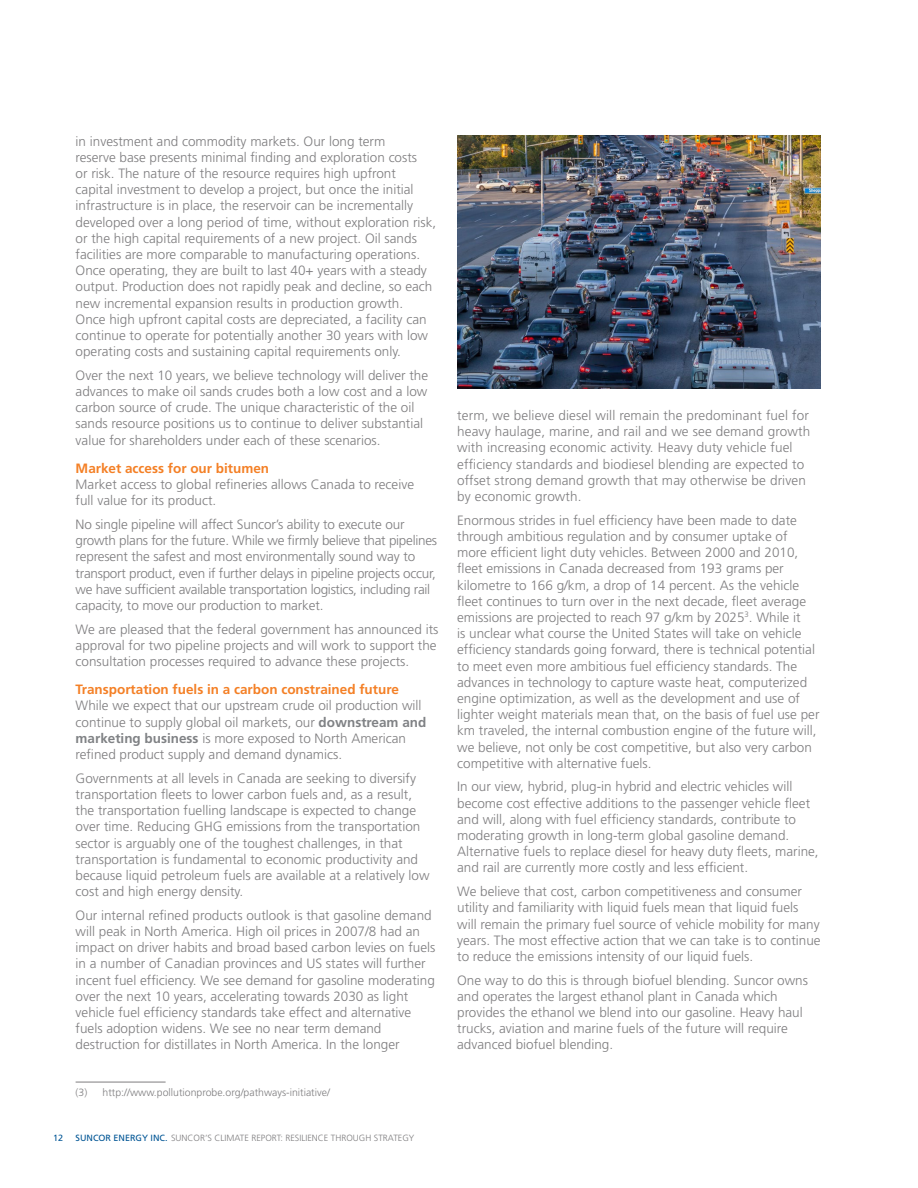
<style>
.page{position:relative;width:918px;height:1188px;background:#fff}
.page>*{position:absolute;margin:0;border:0;box-sizing:border-box;transform-origin:0 0}
.Body_text{font:300 13.5px/16.2px "Frutiger";color:#7e7d7f}
.Body_text-2{font:300 13.5px/16.2px "Frutiger";letter-spacing:-.02em;color:#7e7d7f}
.Subheading_1{font:700 13.5px "Frutiger";color:#f48026}
.Footnotes{font:300 10.5px "Frutiger";color:#7e7d7f}
.t1{font:300 9px "Frutiger";color:#7e7d7f}
.t2{font:9px "Frutiger";color:#005595}
.s1{font-weight:700;color:#808285}
.s2{font-weight:400;color:#005595}
</style>
<div class="page">
<img style="left:457px;top:135px;width:364px;height:254px">
<hr style="left:76px;top:1082px;width:90px;height:1px;background:#7e7d7f">
<p class="Body_text" style="left:76px;top:133px;width:362px">in investment and commodity markets. Our long term<br>reserve base presents minimal finding and exploration costs<br>or risk. The nature of the resource requires high upfront capital investment to develop a project, but once the initial infrastructure is in place, the reservoir can be incrementally developed over a long period of time, without exploration risk, or the high capital requirements of a new project. Oil sands facilities are more comparable to manufacturing operations.<br>Once operating, they are built to last 40+ years with a steady output. Production does not rapidly peak and decline, so each new incremental expansion results in production growth.<br>Once high upfront capital costs are depreciated, a facility can continue to operate for potentially another 30 years with low operating costs and sustaining capital requirements only.</p>
<p class="Body_text" style="left:76px;top:367px;width:354px">Over the next 10 years, we believe technology will deliver the advances to make oil sands crudes both a low cost and a low carbon source of crude. The unique characteristic of the oil sands resource positions us to continue to deliver substantial value for shareholders under each of these scenarios.</p>
<p class="Subheading_1" style="left:76px;top:460px;width:195px">Market access for our bitumen</p>
<p class="Body_text" style="left:76px;top:476px;width:340px">Market access to global refineries allows Canada to receive full value for its product.</p>
<p class="Body_text-2" style="left:76px;top:516px;width:363px">No single pipeline will affect Suncor’s ability to execute our growth plans for the future. While we firmly believe that pipelines represent the safest and most environmentally sound way to transport product, even if further delays in pipeline projects occur, we have sufficient available transportation logistics, including rail capacity, to move our production to market.</p>
<p class="Body_text" style="left:76px;top:621px;width:364px">We are pleased that the federal government has announced its approval for two pipeline projects and will work to support the consultation processes required to advance these projects.</p>
<p class="Subheading_1" style="left:76px;top:682px;width:325px">Transportation fuels in a carbon constrained future</p>
<p class="Body_text" style="left:76px;top:698px;width:352px">While we expect that our upstream crude oil production will continue to supply global oil markets, our <span class="s1">downstream and marketing business</span> is more exposed to North American refined product supply and demand dynamics.</p>
<p class="Body_text" style="left:76px;top:770px;width:356px">Governments at all levels in Canada are seeking to diversify transportation fleets to lower carbon fuels and, as a result, the transportation fuelling landscape is expected to change over time. Reducing GHG emissions from the transportation sector is arguably one of the toughest challenges, in that transportation is fundamental to economic productivity and because liquid petroleum fuels are available at a relatively low cost and high energy density.</p>
<p class="Body_text" style="left:76px;top:907px;width:361px">Our internal refined products outlook is that gasoline demand will peak in North America. High oil prices in 2007/8 had an impact on driver habits and broad based carbon levies on fuels in a number of Canadian provinces and US states will further incent fuel efficiency. We see demand for gasoline moderating over the next 10 years, accelerating towards 2030 as light vehicle fuel efficiency standards take effect and alternative fuels adoption widens. We see no near term demand destruction for distillates in North America. In the longer</p>
<p class="Footnotes" style="left:76px;top:1087px;width:256px">(3) http://www.pollutionprobe.org/pathways-initiative/</p>
<p class="t2" style="left:53px;top:1133px;width:12px">12</p>
<p class="t1" style="left:76px;top:1133px;width:340px"><span class="s2">SUNCOR ENERGY INC.</span> SUNCOR’S CLIMATE REPORT: RESILIENCE THROUGH STRATEGY</p>
<p class="Body_text" style="left:457px;top:407px;width:355px">term, we believe diesel will remain the predominant fuel for heavy haulage, marine, and rail and we see demand growth with increasing economic activity. Heavy duty vehicle fuel efficiency standards and biodiesel blending are expected to offset strong demand growth that may otherwise be driven by economic growth.</p>
<p class="Body_text" style="left:457px;top:512px;width:364px">Enormous strides in fuel efficiency have been made to date through ambitious regulation and by consumer uptake of more efficient light duty vehicles. Between 2000 and 2010, fleet emissions in Canada decreased from 193 grams per kilometre to 166 g/km, a drop of 14 percent. As the vehicle fleet continues to turn over in the next decade, fleet average emissions are projected to reach 97 g/km by 2025<sup>3</sup>. While it<br>is unclear what course the United States will take on vehicle efficiency standards going forward, there is technical potential to meet even more ambitious fuel efficiency standards. The advances in technology to capture waste heat, computerized engine optimization, as well as the development and use of lighter weight materials mean that, on the basis of fuel use per km traveled, the internal combustion engine of the future will, we believe, not only be cost competitive, but also very carbon competitive with alternative fuels.</p>
<p class="Body_text" style="left:457px;top:779px;width:363px">In our view, hybrid, plug-in hybrid and electric vehicles will become cost effective additions to the passenger vehicle fleet and will, along with fuel efficiency standards, contribute to moderating growth in long-term global gasoline demand.<br>Alternative fuels to replace diesel for heavy duty fleets, marine, and rail are currently more costly and less efficient.</p>
<p class="Body_text" style="left:457px;top:883px;width:365px">We believe that cost, carbon competitiveness and consumer utility and familiarity with liquid fuels mean that liquid fuels will remain the primary fuel source of vehicle mobility for many years. The most effective action that we can take is to continue to reduce the emissions intensity of our liquid fuels.</p>
<p class="Body_text" style="left:457px;top:972px;width:352px">One way to do this is through biofuel blending. Suncor owns and operates the largest ethanol plant in Canada which provides the ethanol we blend into our gasoline. Heavy haul trucks, aviation and marine fuels of the future will require advanced biofuel blending.</p>
</div>
